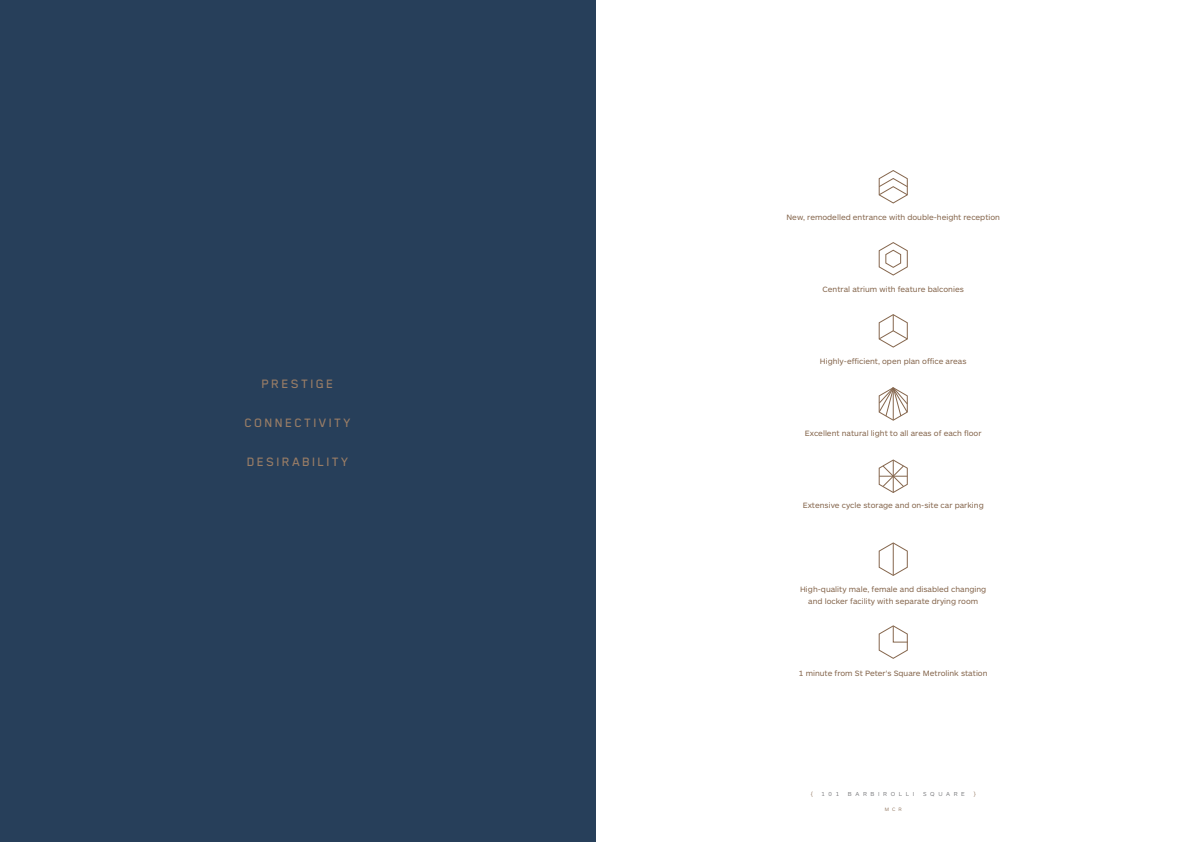
<style>
.page{position:relative;width:1191px;height:842px;background:#fff}
.page>*{position:absolute;margin:0;border:0;box-sizing:border-box;transform-origin:0 0}
.t1{font:500 14px "Blender Pro";letter-spacing:.16em;color:#997d66}
.t2{font:8px/12px "ARS Maquette Pro";color:#85664d;text-align:center}
.t3{font:300 6px "ARS Maquette Pro";letter-spacing:.6em;color:#6c6d70}
.t4{font:300 6px "ARS Maquette Pro";color:#85664d}
.t5{font:300 5px "ARS Maquette Pro";color:#85664d}
</style>
<div class="page">
<div style="left:0;top:0;width:595px;height:842px;background:#273f5a"></div>
<svg style="left:878px;top:170px;width:30px;height:34px"></svg>
<svg style="left:878px;top:242px;width:30px;height:34px"></svg>
<svg style="left:878px;top:314px;width:30px;height:34px"></svg>
<svg style="left:878px;top:625px;width:30px;height:34px"></svg>
<svg style="left:878px;top:459px;width:30px;height:34px"></svg>
<svg style="left:878px;top:542px;width:30px;height:34px"></svg>
<hr style="left:893px;top:543px;width:1px;height:32px;background:#85664d">
<svg style="left:878px;top:387px;width:30px;height:34px"></svg>
<h1 class="t1" style="left:262px;top:376px;width:74px">PRESTIGE</h1>
<h1 class="t1" style="left:245px;top:415px;width:107px">CONNECTIVITY</h1>
<h1 class="t1" style="left:247px;top:454px;width:103px">DESIRABILITY</h1>
<p class="t2" style="left:786px;top:211px;width:215px">New, remodelled entrance with double-height reception</p>
<p class="t2" style="left:822px;top:283px;width:143px">Central atrium with feature balconies</p>
<p class="t2" style="left:820px;top:355px;width:148px">Highly-efficient, open plan office areas</p>
<p class="t2" style="left:805px;top:427px;width:178px">Excellent natural light to all areas of each floor</p>
<p class="t2" style="left:802px;top:499px;width:183px">Extensive cycle storage and on-site car parking</p>
<p class="t2" style="left:800px;top:583px;width:188px">High-quality male, female and disabled changing and locker facility with separate drying room</p>
<p class="t2" style="left:799px;top:667px;width:190px">1 minute from St Peter’s Square Metrolink station</p>
<p class="t4" style="left:810px;top:790px;width:4px">{</p>
<p class="t3" style="left:821px;top:790px;width:19px">101</p>
<p class="t3" style="left:848px;top:790px;width:68px">BARBIROLLI</p>
<p class="t3" style="left:923px;top:790px;width:43px">SQUARE</p>
<p class="t4" style="left:973px;top:790px;width:4px">}</p>
<p class="t5" style="left:884px;top:806px;width:18px">MCR</p>
</div>
